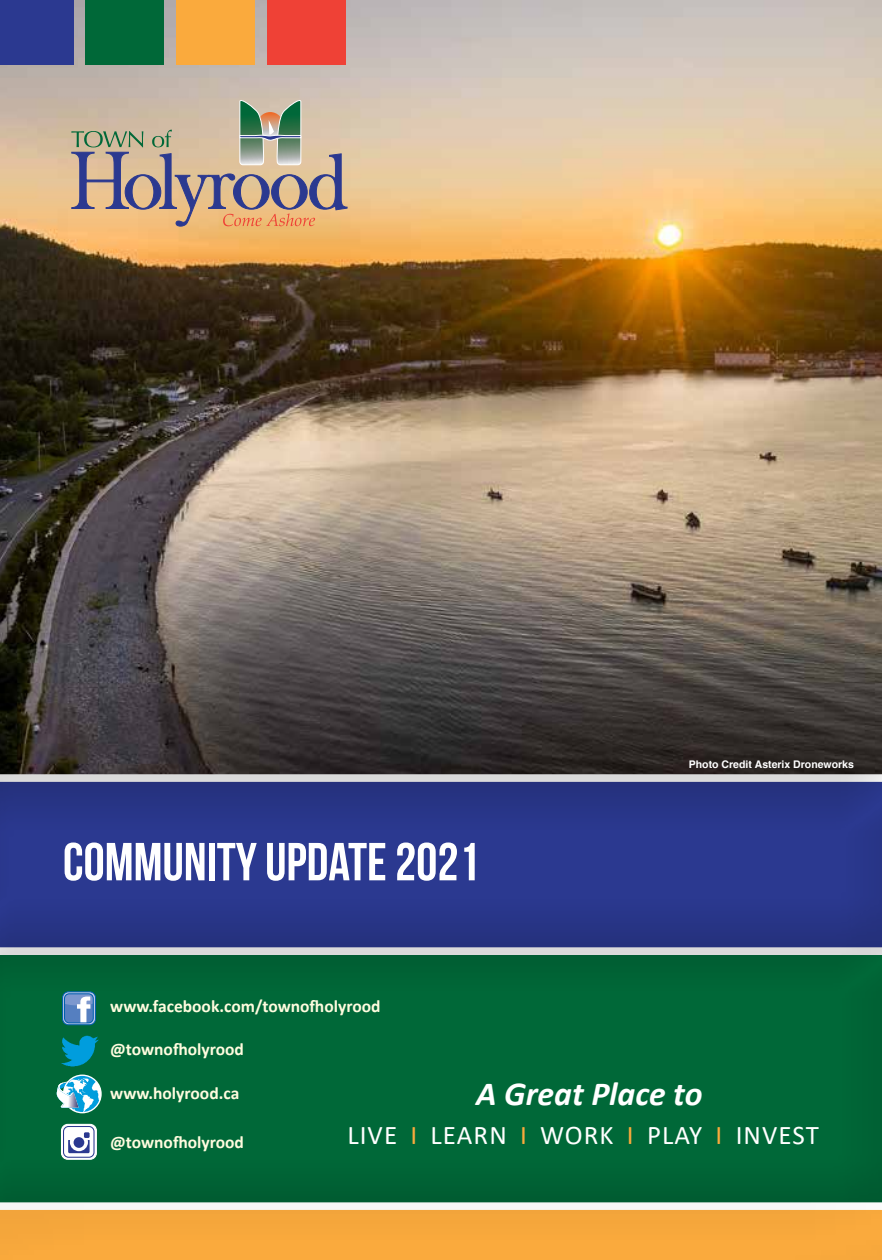
<style>
.page{position:relative;width:882px;height:1260px;background:#fff}
.page>*{position:absolute;margin:0;border:0;box-sizing:border-box;transform-origin:0 0}
.t1{font:700 53.38px "Bebas Neue";color:#fff}
.t2{font:italic 700 33.77px "Calibri";color:#fff}
.t3{font:26.95px "Calibri";letter-spacing:.04em;color:#fff}
.t4{font:700 17.5px "Calibri";color:#fffcdf}
.t5{font:700 10.5px "Switzerland";color:#fff}
.s1{color:#faaa3d}
</style>
<div class="page">
<div style="left:0;top:933px;width:882px;height:284px;background:#006838"></div>
<img style="left:0;top:0;width:882px;height:772px">
<div style="left:0;top:772px;width:882px;height:184px;background:#000;opacity:.5"></div>
<div style="left:0;top:1200px;width:882px;height:60px;background:#000;opacity:.5"></div>
<img style="left:61px;top:1035px;width:38px;height:32px">
<div style="left:63px;top:1075px;width:39px;height:38px;border:1px solid #fff;border-radius:50%"></div>
<svg style="left:56px;top:1077px;width:45px;height:35px"></svg>
<svg style="left:63px;top:992px;width:33px;height:33px"></svg>
<div style="left:62px;top:991px;width:34px;height:34px;border:1px solid #005fae;border-radius:6px"></div>
<div style="left:64px;top:993px;width:30px;height:30px;border:1px solid #005fae;border-radius:5px"></div>
<svg style="left:65px;top:994px;width:28px;height:29px"></svg>
<div style="left:61px;top:1124px;width:35px;height:35px;background:#fff;border-radius:6px"></div>
<div style="left:61px;top:1124px;width:36px;height:36px;border:1px solid #fff;border-radius:6px"></div>
<div style="left:63px;top:1126px;width:32px;height:32px;border:1px solid #2b3990;border-radius:5px"></div>
<svg style="left:68px;top:1132px;width:22px;height:21px"></svg>
<svg style="left:71px;top:97px;width:276px;height:130px"></svg>
<div style="left:0;top:0;width:73px;height:64px;background:#2b3990"></div>
<div style="left:85px;top:0;width:79px;height:64px;background:#006838"></div>
<div style="left:176px;top:0;width:79px;height:64px;background:#faaa3d"></div>
<div style="left:267px;top:0;width:79px;height:64px;background:#ef4136"></div>
<h1 class="t1" style="left:63px;top:833px;width:418px">COMMUNITY UPDATE 2021</h1>
<p class="t4" style="left:110px;top:994px;width:272px">www.facebook.com/townofholyrood</p>
<p class="t4" style="left:110px;top:1037px;width:135px">@townofholyrood</p>
<p class="t5" style="left:689px;top:758px;width:167px">Photo Credit Asterix Droneworks</p>
<p class="t4" style="left:110px;top:1081px;width:131px">www.holyrood.ca</p>
<h2 class="t2" style="left:476px;top:1069px;width:228px">A Great Place to</h2>
<p class="t4" style="left:110px;top:1130px;width:135px">@townofholyrood</p>
<h3 class="t3" style="left:347px;top:1117px;width:473px">LIVE <span class="s1">I</span> LEARN <span class="s1">I</span> WORK <span class="s1">I</span> PLAY <span class="s1">I</span> INVEST</h3>
</div>
